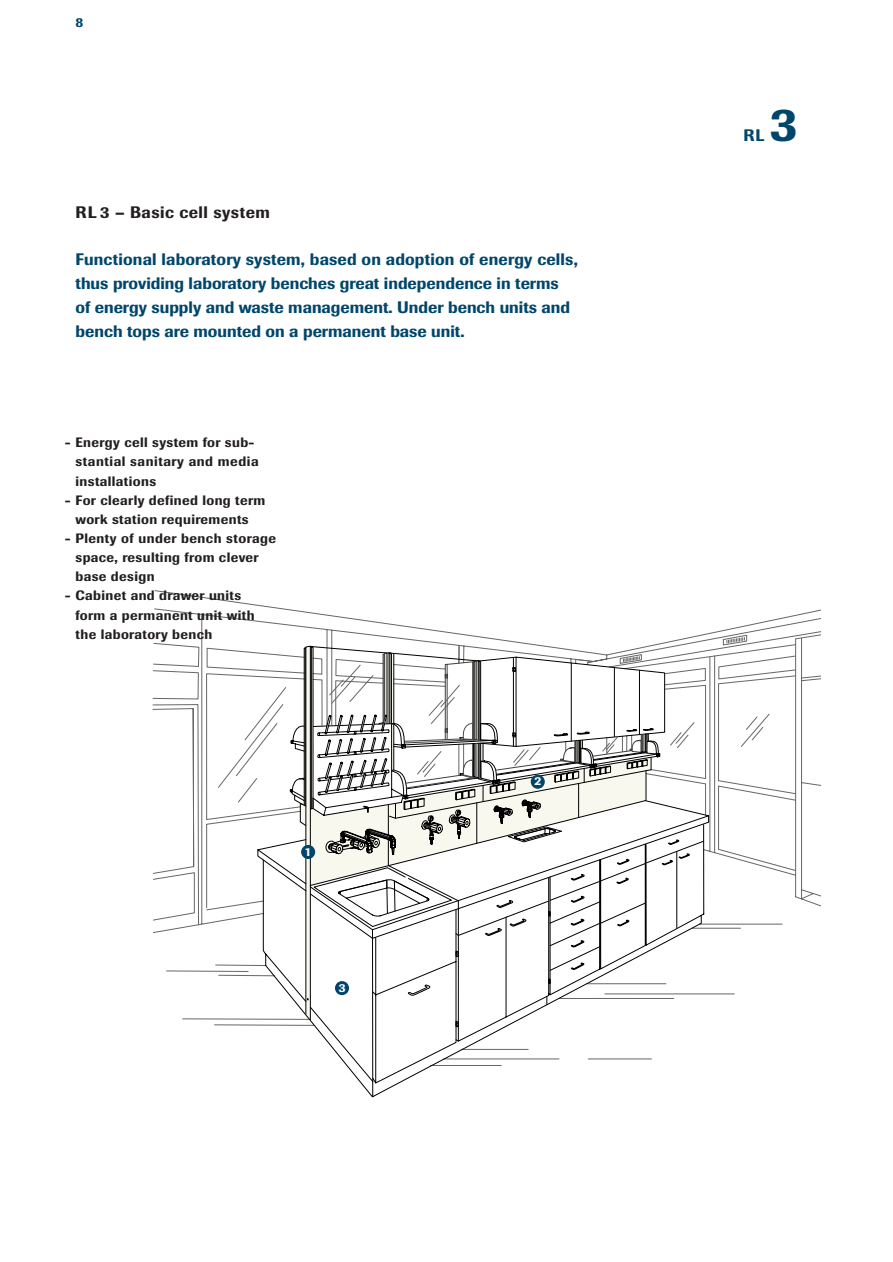
<style>
.page{position:relative;width:893px;height:1262px;background:#fff}
.page>*{position:absolute;margin:0;border:0;box-sizing:border-box;transform-origin:0 0}
.t1{font:500 48px "Imago";color:#00466b}
.t2{font:500 16.5px/23.9px "Imago";color:#00466b}
.t3{font:500 16.5px "Imago";letter-spacing:.03em;color:#231f20}
.t4{font:500 13.5px/19.2px "Imago";letter-spacing:.03em;color:#231f20}
.t5{font:500 13.5px "Imago";color:#00466b}
.t6{font:500 12px "Imago";color:#fff}
</style>
<div class="page">
<svg style="left:153px;top:590px;width:667px;height:343px"></svg>
<svg style="left:166px;top:623px;width:654px;height:403px"></svg>
<hr style="left:605px;top:993px;width:129px;height:1px;background:#666">
<svg style="left:257px;top:800px;width:452px;height:226px"></svg>
<svg style="left:263px;top:824px;width:441px;height:273px"></svg>
<svg style="left:690px;top:839px;width:14px;height:161px"></svg>
<svg style="left:290px;top:645px;width:400px;height:382px"></svg>
<div style="left:301px;top:845px;width:14px;height:14px;background:#00466b;border-radius:50%"></div>
<div style="left:530px;top:774px;width:14px;height:14px;background:#00466b;border-radius:50%"></div>
<div style="left:335px;top:981px;width:14px;height:14px;background:#00466b;border-radius:50%"></div>
<p class="t5" style="left:75px;top:18px;width:9px">8</p>
<p class="t3" style="left:75px;top:206px;width:196px">RL 3 – Basic cell system</p>
<p class="t2" style="left:75px;top:249px;width:504px">Functional laboratory system, based on adoption of energy cells, thus providing laboratory benches great independence in terms<br>of energy supply and waste management. Under bench units and bench tops are mounted on a permanent base unit.</p>
<p class="t4" style="left:75px;top:434px;width:184px;text-indent:-11px">- Energy cell system for sub&shy;stantial sanitary and media installations</p>
<p class="t4" style="left:65px;top:492px;width:202px;text-align:center">- For clearly defined long term work station requirements</p>
<p class="t4" style="left:75px;top:530px;width:202px;text-indent:-11px">- Plenty of under bench storage space, resulting from clever base design</p>
<p class="t4" style="left:75px;top:587px;width:181px;text-indent:-11px">- Cabinet and drawer units form a permanent unit with the laboratory bench</p>
<p class="t6" style="left:304px;top:847px;width:8px">1</p>
<p class="t6" style="left:338px;top:983px;width:8px">3</p>
<p class="t6" style="left:534px;top:777px;width:8px">2</p>
<h1 class="t1" style="left:770px;top:107px;width:29px">3</h1>
<p class="t2" style="left:743px;top:125px;width:23px">RL</p>
</div>
